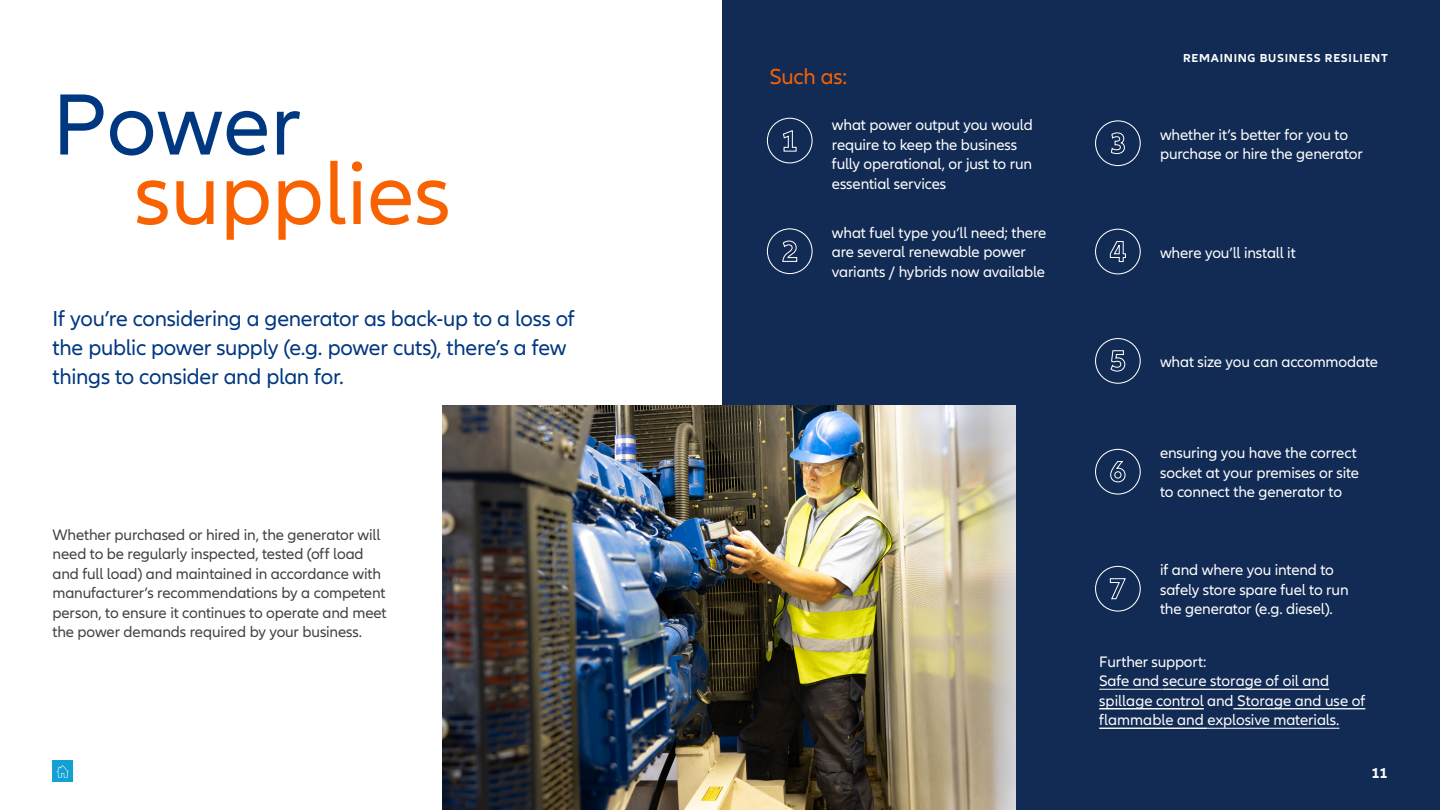
<style>
.page{position:relative;width:1440px;height:810px;background:#fff}
.page>*{position:absolute;margin:0;border:0;box-sizing:border-box;transform-origin:0 0}
.t1{font:90px "Allianz Neo";color:#f86200}
.t2{font:90px "Allianz Neo";color:#003781}
.t3{font:22.5px/29.2px "Allianz Neo";letter-spacing:-.01em;color:#003781}
.t4{font:22.5px "Allianz Neo";letter-spacing:-.01em;color:#f86200}
.t5{font:15.75px/19.5px "Allianz Neo";letter-spacing:-.01em;color:#fff}
.t6{font:15.75px/19.5px "Allianz Neo";letter-spacing:-.01em;color:#414141}
.t7{font:700 15px "Allianz Neo";color:#fff}
.t8{font:700 12px "Allianz Neo";letter-spacing:.06em;color:#fff}
</style>
<div class="page">
<div style="left:722px;top:0;width:718px;height:810px;background:#122b54"></div>
<div style="left:767px;top:118px;width:46px;height:45px;border:1px solid #fff;border-radius:50%"></div>
<div style="left:767px;top:228px;width:46px;height:46px;border:1px solid #fff;border-radius:50%"></div>
<div style="left:1095px;top:229px;width:46px;height:45px;border:1px solid #fff;border-radius:50%"></div>
<div style="left:1095px;top:338px;width:46px;height:46px;border:1px solid #fff;border-radius:50%"></div>
<div style="left:1095px;top:449px;width:46px;height:46px;border:1px solid #fff;border-radius:50%"></div>
<div style="left:1095px;top:566px;width:46px;height:46px;border:1px solid #fff;border-radius:50%"></div>
<svg style="left:783px;top:130px;width:14px;height:22px"></svg>
<svg style="left:1110px;top:350px;width:16px;height:22px"></svg>
<div style="left:1095px;top:120px;width:46px;height:46px;border:1px solid #fff;border-radius:50%"></div>
<svg style="left:782px;top:240px;width:15px;height:22px"></svg>
<svg style="left:1110px;top:461px;width:16px;height:22px"></svg>
<svg style="left:1111px;top:132px;width:14px;height:22px"></svg>
<svg style="left:1110px;top:578px;width:16px;height:21px"></svg>
<svg style="left:1110px;top:241px;width:16px;height:21px"></svg>
<hr style="left:1207px;top:728px;width:132px;height:1px;background:#fff">
<hr style="left:1099px;top:728px;width:108px;height:1px;background:#fff">
<hr style="left:1233px;top:708px;width:132px;height:1px;background:#fff">
<hr style="left:1099px;top:709px;width:105px;height:1px;background:#fff">
<hr style="left:1163px;top:689px;width:166px;height:1px;background:#fff">
<hr style="left:1099px;top:689px;width:64px;height:1px;background:#fff">
<img style="left:442px;top:405px;width:574px;height:405px">
<div style="left:52px;top:760px;width:21px;height:22px;background:#13a0d3"></div>
<svg style="left:57px;top:765px;width:12px;height:13px"></svg>
<h1 class="t2" style="left:52px;top:73px;width:250px">Power</h1>
<h1 class="t1" style="left:134px;top:143px;width:318px">supplies</h1>
<h2 class="t3" style="left:53px;top:304px;width:524px">If you’re considering a generator as back-up to a loss of the public power supply (e.g. power cuts), there’s a few things to consider and plan for.</h2>
<p class="t6" style="left:52px;top:525px;width:336px">Whether purchased or hired in, the generator will need to be regularly inspected, tested (off load and full load) and maintained in accordance with manufacturer’s recommendations by a competent person, to ensure it continues to operate and meet the power demands required by your business.</p>
<h2 class="t4" style="left:770px;top:64px;width:79px">Such as:</h2>
<p class="t5" style="left:832px;top:116px;width:202px">what power output you would require to keep the business fully operational, or just to run essential services</p>
<p class="t5" style="left:832px;top:223px;width:216px">what fuel type you’ll need; there are several renewable power variants / hybrids now available</p>
<p class="t8" style="left:1183px;top:51px;width:206px">REMAINING BUSINESS RESILIENT</p>
<p class="t5" style="left:1160px;top:125px;width:204px">whether it’s better for you to purchase or hire the generator</p>
<p class="t5" style="left:1160px;top:243px;width:137px">where you’ll install it</p>
<p class="t5" style="left:1160px;top:352px;width:220px">what size you can accommodate</p>
<p class="t5" style="left:1160px;top:444px;width:201px">ensuring you have the correct socket at your premises or site to connect the generator to</p>
<p class="t5" style="left:1160px;top:561px;width:190px">if and where you intend to safely store spare fuel to run the generator (e.g. diesel).</p>
<p class="t5" style="left:1099px;top:652px;width:268px">Further support:<br>Safe and secure storage of oil and spillage control and Storage and use of flammable and explosive materials.</p>
<p class="t7" style="left:1371px;top:765px;width:18px">11</p>
</div>
